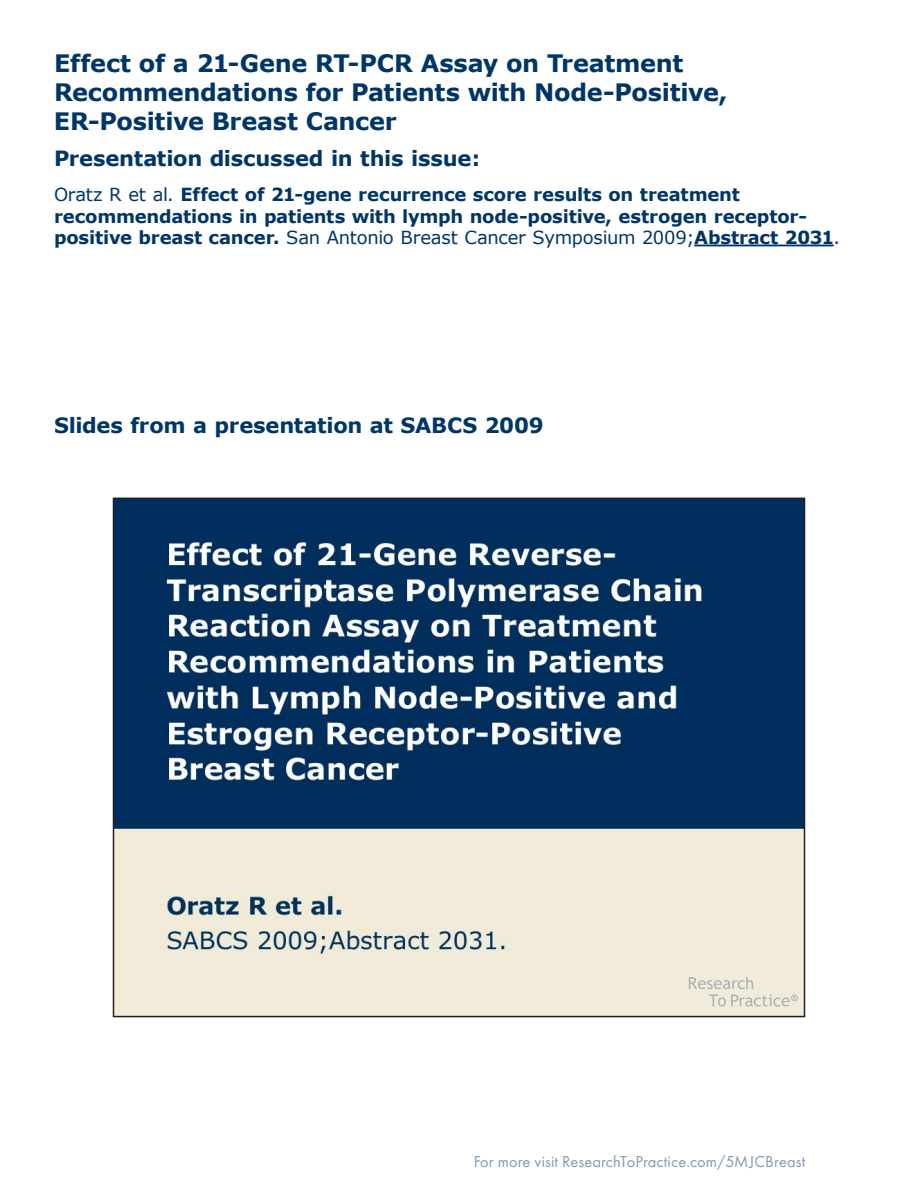
<style>
.page{position:relative;width:918px;height:1188px;background:#fff}
.page>*{position:absolute;margin:0;border:0;box-sizing:border-box;transform-origin:0 0}
.t1{font:700 24px/28.8px "Verdana";letter-spacing:-.015em;color:#003667}
.t2{font:700 21px "Verdana";letter-spacing:-.01em;color:#003667}
.t3{font:700 18px/21.6px "Verdana";letter-spacing:-.01em;color:#003667}
.t4{font:16.5px "Futura T";letter-spacing:.005em;color:#003667}
.s1{font-weight:400}
</style>
<div class="page">
<img style="left:116px;top:501px;width:686px;height:513px">
<div style="left:113px;top:498px;width:692px;height:519px;border:2px solid #231f20"></div>
<hr style="left:694px;top:245px;width:140px;height:1px;background:#003667">
<svg style="left:689px;top:977px;width:109px;height:30px;background:#e5e1d2"></svg>
<h1 class="t1" style="left:54px;top:48px;width:675px">Effect of a 21-Gene RT-PCR Assay on Treatment<br>Recommendations for Patients with Node-Positive,<br>ER-Positive Breast Cancer</h1>
<p class="t2" style="left:54px;top:145px;width:428px">Presentation discussed in this issue:</p>
<p class="t3" style="left:54px;top:183px;width:788px"><span class="s1">Oratz R et al.</span> Effect of 21-gene recurrence score results on treatment recommendations in patients with lymph node-positive, estrogen receptor&shy;positive breast cancer. <span class="s1">San Antonio Breast Cancer Symposium 2009;</span>Abstract 2031<span class="s1">.</span></p>
<p class="t2" style="left:54px;top:412px;width:491px">Slides from a presentation at SABCS 2009</p>
<p class="t4" style="left:473px;top:1152px;width:334px">For more visit ResearchToPractice.com/5MJCBreast</p>
</div>
